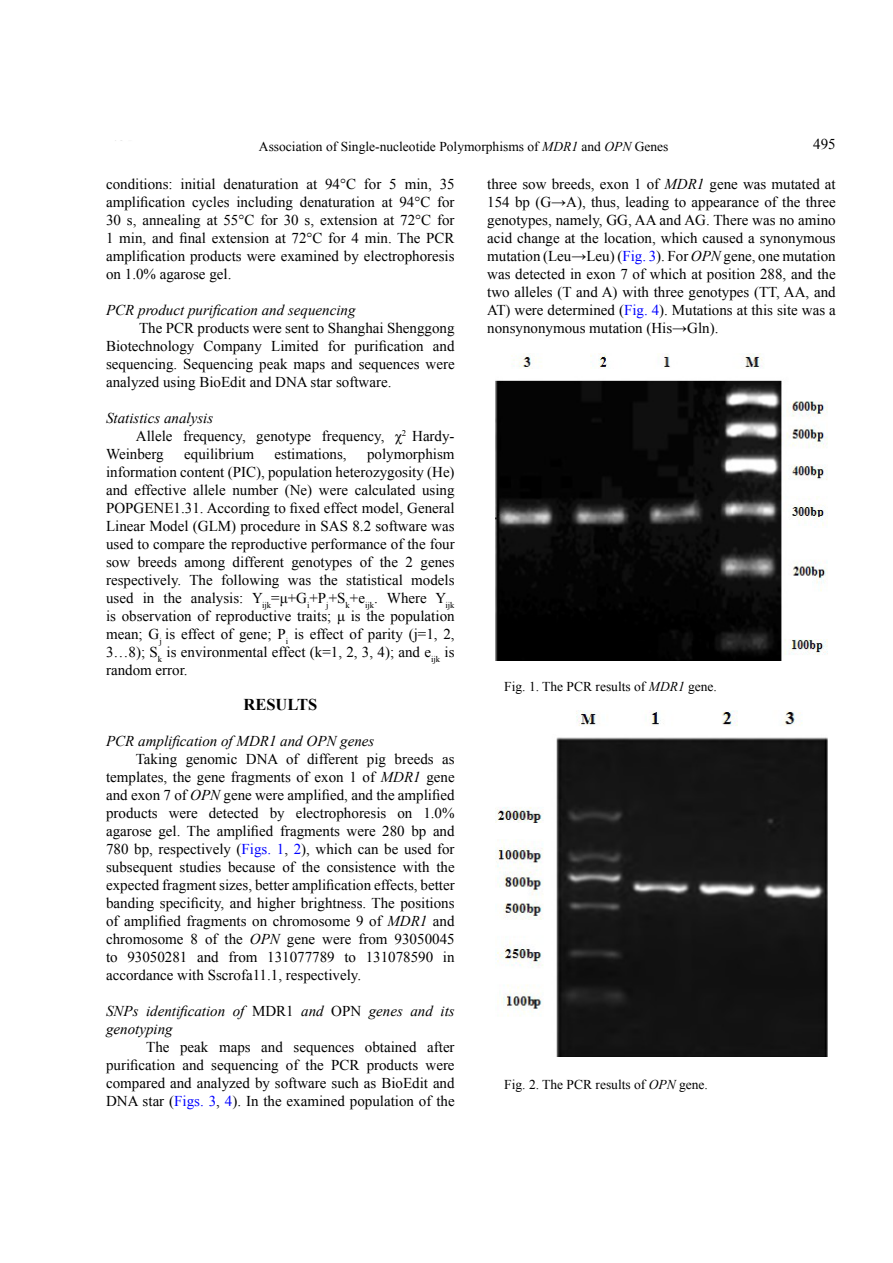
<style>
.page{position:relative;width:893px;height:1263px;background:#fff}
.page>*{position:absolute;margin:0;border:0;box-sizing:border-box;transform-origin:0 0}
.t1{font:700 16.5px "Times New Roman";color:#000}
.t2{font:15px/18px "Times New Roman";color:#000;text-align:justify}
.t3{font:italic 15px/18px "Times New Roman";color:#000}
.t4{font:13.5px "Times New Roman";color:#000}
.s1{font-style:italic}
.s2{color:#00f}
.s3{font-style:normal}
</style>
<div class="page">
<img style="left:495px;top:353px;width:333px;height:308px">
<img style="left:496px;top:711px;width:331px;height:345px">
<p class="t4" style="left:259px;top:138px;width:411px">Association of Single-nucleotide Polymorphisms of <span class="s1">MDR1</span> and <span class="s1">OPN</span> Genes</p>
<p class="t2" style="left:813px;top:135px;width:24px">495</p>
<p class="t2" style="left:106px;top:175px;width:350px">conditions: initial denaturation at 94°C for 5 min, 35 amplification cycles including denaturation at 94°C for 30 s, annealing at 55°C for 30 s, extension at 72°C for 1 min, and final extension at 72°C for 4 min. The PCR amplification products were examined by electrophoresis on 1.0% agarose gel.</p>
<p class="t3" style="left:106px;top:301px;width:251px">PCR product purification and sequencing</p>
<p class="t2" style="left:106px;top:319px;width:350px;text-indent:33px">The PCR products were sent to Shanghai Shenggong Biotechnology Company Limited for purification and sequencing. Sequencing peak maps and sequences were analyzed using BioEdit and DNA star software.</p>
<p class="t3" style="left:106px;top:409px;width:109px">Statistics analysis</p>
<p class="t2" style="left:136px;top:427px;width:320px">Allele frequency, genotype frequency, χ<sup>2</sup> Hardy-</p>
<p class="t2" style="left:106px;top:445px;width:59px">Weinberg</p>
<p class="t2" style="left:184px;top:445px;width:72px">equilibrium</p>
<p class="t2" style="left:275px;top:445px;width:74px">estimations,</p>
<p class="t2" style="left:106px;top:445px;width:350px;text-indent:261px">polymorphism information content (PIC), population heterozygosity (He) and effective allele number (Ne) were calculated using POPGENE1.31. According to fixed effect model, General Linear Model (GLM) procedure in SAS 8.2 software was used to compare the reproductive performance of the four sow breeds among different genotypes of the 2 genes respectively. The following was the statistical models used in the analysis: Y<sub>ijk</sub>=μ+G<sub>i</sub>+P<sub>j</sub>+S<sub>k</sub>+e<sub>ijk</sub>. Where Y<sub>ijk </sub>is observation of reproductive traits; μ is the population mean; G<sub>j</sub> is effect of gene; P<sub>i</sub> is effect of parity (j=1, 2, 3…8); S<sub>k</sub> is environmental effect (k=1, 2, 3, 4); and e<sub>ijk</sub> is random error.</p>
<p class="t1" style="left:244px;top:693px;width:75px">RESULTS</p>
<p class="t3" style="left:106px;top:731px;width:270px">PCR amplification of MDR1 and OPN genes</p>
<p class="t2" style="left:106px;top:749px;width:350px;text-indent:30px">Taking genomic DNA of different pig breeds as templates, the gene fragments of exon 1 of <span class="s1">MDR1</span> gene and exon 7 of <span class="s1">OPN</span> gene were amplified, and the amplified products were detected by electrophoresis on 1.0% agarose gel. The amplified fragments were 280 bp and 780 bp, respectively (<span class="s2">Figs. 1</span>, <span class="s2">2</span>), which can be used for subsequent studies because of the consistence with the expected fragment sizes, better amplification effects, better banding specificity, and higher brightness. The positions of amplified fragments on chromosome 9 of <span class="s1">MDR1</span> and chromosome 8 of the <span class="s1">OPN</span> gene were from 93050045 to 93050281 and from 131077789 to 131078590 in accordance with Sscrofa11.1, respectively.</p>
<p class="t3" style="left:106px;top:1001px;width:350px">SNPs identification of <span class="s3">MDR1</span> and <span class="s3">OPN</span> genes and its genotyping</p>
<p class="t2" style="left:106px;top:1037px;width:350px;text-indent:40px">The peak maps and sequences obtained after purification and sequencing of the PCR products were compared and analyzed by software such as BioEdit and DNA star (<span class="s2">Figs. 3</span>, <span class="s2">4</span>). In the examined population of the</p>
<p class="t2" style="left:487px;top:175px;width:350px">three sow breeds, exon 1 of <span class="s1">MDR1</span> gene was mutated at 154 bp (G→A), thus, leading to appearance of the three genotypes, namely, GG, AA and AG. There was no amino acid change at the location, which caused a synonymous mutation (Leu→Leu) (<span class="s2">Fig. 3</span>). For <span class="s1">OPN</span> gene, one mutation was detected in exon 7 of which at position 288, and the two alleles (T and A) with three genotypes (TT, AA, and AT) were determined (<span class="s2">Fig. 4</span>). Mutations at this site was a nonsynonymous mutation (His→Gln).</p>
<p class="t4" style="left:504px;top:678px;width:214px">Fig. 1. The PCR results of <span class="s1">MDR1</span> gene.</p>
<p class="t4" style="left:504px;top:1075px;width:205px">Fig. 2. The PCR results of <span class="s1">OPN</span> gene.</p>
</div>
